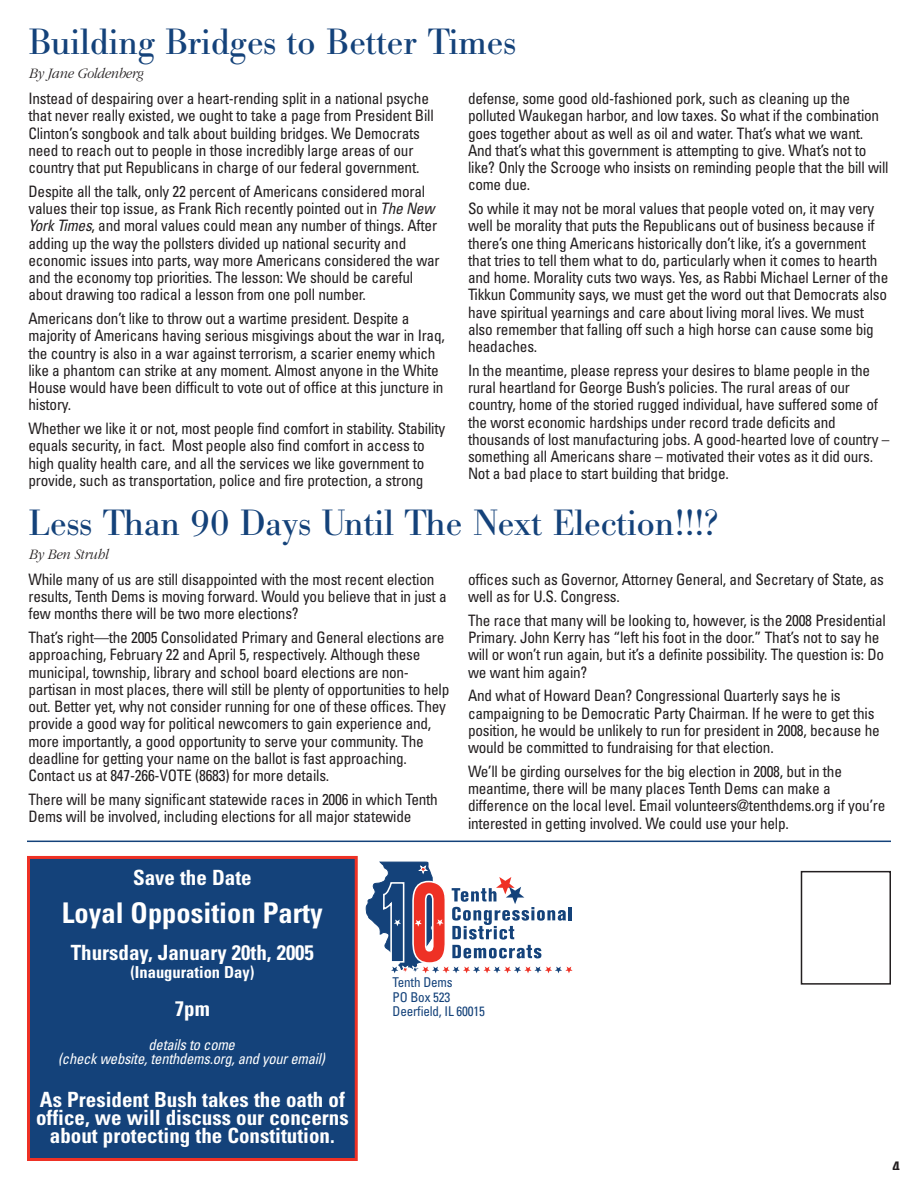
<style>
.page{position:relative;width:918px;height:1188px;background:#fff}
.page>*{position:absolute;margin:0;border:0;box-sizing:border-box;transform-origin:0 0}
.t1{font:36px "Bodoni BE";color:#14427a}
.t2{font:700 condensed 28.5px "Univers";color:#fff}
.t3{font:700 condensed 21px/18px "Univers";color:#fff;text-align:center}
.t4{font:700 condensed 16.5px "Univers";color:#fff}
.t5{font:700 condensed 16.5px "Univers";color:#231f20}
.t6{font:condensed 15.75px/17.2px "Univers";letter-spacing:-.015em;color:#231f20}
.t7{font:italic condensed 15px/14px "Univers";color:#fff;text-align:center}
.t8{font:italic 300 15px "Garamond";letter-spacing:-.015em;color:#231f20;scale:.92 1}
.t9{font:condensed 13.5px/14.2px "Univers";letter-spacing:-.015em;color:#14427a}
.s1{font-style:italic}
</style>
<div class="page">
<svg style="left:366px;top:861px;width:207px;height:113px"></svg>
<div style="left:801px;top:871px;width:90px;height:114px;border:2px solid #231f20"></div>
<hr style="left:27px;top:841px;width:864px;height:1px;background:#14427a">
<div style="left:30px;top:859px;width:325px;height:299px;background:#14427a"></div>
<div style="left:27px;top:856px;width:331px;height:305px;border:3px solid #ee3125"></div>
<h1 class="t1" style="left:28px;top:29px;width:489px">Building Bridges to Better Times</h1>
<p class="t8" style="left:28px;top:68px;width:126px">By Jane Goldenberg</p>
<p class="t6" style="left:28px;top:91px;width:407px">Instead of despairing over a heart-rending split in a national psyche that never really existed, we ought to take a page from President Bill Clinton’s songbook and talk about building bridges. We Democrats need to reach out to people in those incredibly large areas of our country that put Republicans in charge of our federal government.</p>
<p class="t6" style="left:28px;top:184px;width:413px">Despite all the talk, only 22 percent of Americans considered moral values their top issue, as Frank Rich recently pointed out in <span class="s1">The New York Times</span>, and moral values could mean any number of things. After adding up the way the pollsters divided up national security and economic issues into parts, way more Americans considered the war and the economy top priorities. The lesson: We should be careful about drawing too radical a lesson from one poll number.</p>
<p class="t6" style="left:28px;top:311px;width:418px">Americans don’t like to throw out a wartime president. Despite a majority of Americans having serious misgivings about the war in Iraq, the country is also in a war against terrorism, a scarier enemy which like a phantom can strike at any moment. Almost anyone in the White House would have been difficult to vote out of office at this juncture in history.</p>
<p class="t6" style="left:28px;top:421px;width:418px">Whether we like it or not, most people find comfort in stability. Stability equals security, in fact. Most people also find comfort in access to high quality health care, and all the services we like government to provide, such as transportation, police and fire protection, a strong</p>
<p class="t6" style="left:468px;top:91px;width:422px">defense, some good old-fashioned pork, such as cleaning up the polluted Waukegan harbor, and low taxes. So what if the combination goes together about as well as oil and water. That’s what we want.<br>And that’s what this government is attempting to give. What’s not to like? Only the Scrooge who insists on reminding people that the bill will come due.</p>
<p class="t6" style="left:468px;top:201px;width:422px">So while it may not be moral values that people voted on, it may very well be morality that puts the Republicans out of business because if there’s one thing Americans historically don’t like, it’s a government that tries to tell them what to do, particularly when it comes to hearth and home. Morality cuts two ways. Yes, as Rabbi Michael Lerner of the Tikkun Community says, we must get the word out that Democrats also have spiritual yearnings and care about living moral lives. We must also remember that falling off such a high horse can cause some big headaches.</p>
<p class="t6" style="left:468px;top:363px;width:423px">In the meantime, please repress your desires to blame people in the rural heartland for George Bush’s policies. The rural areas of our country, home of the storied rugged individual, have suffered some of the worst economic hardships under record trade deficits and thousands of lost manufacturing jobs. A good-hearted love of country – something all Americans share – motivated their votes as it did ours.<br>Not a bad place to start building that bridge.</p>
<h1 class="t1" style="left:28px;top:509px;width:691px">Less Than 90 Days Until The Next Election!!!?</h1>
<p class="t8" style="left:28px;top:549px;width:88px">By Ben Struhl</p>
<p class="t6" style="left:28px;top:572px;width:420px">While many of us are still disappointed with the most recent election results, Tenth Dems is moving forward. Would you believe that in just a few months there will be two more elections?</p>
<p class="t6" style="left:28px;top:630px;width:422px">That’s right—the 2005 Consolidated Primary and General elections are approaching, February 22 and April 5, respectively. Although these municipal, township, library and school board elections are non&shy;partisan in most places, there will still be plenty of opportunities to help out. Better yet, why not consider running for one of these offices. They provide a good way for political newcomers to gain experience and, more importantly, a good opportunity to serve your community. The deadline for getting your name on the ballot is fast approaching.<br>Contact us at 847-266-VOTE (8683) for more details.</p>
<p class="t6" style="left:28px;top:792px;width:411px">There will be many significant statewide races in 2006 in which Tenth<br>Dems will be involved, including elections for all major statewide</p>
<p class="t6" style="left:468px;top:572px;width:418px">offices such as Governor, Attorney General, and Secretary of State, as well as for U.S. Congress.</p>
<p class="t6" style="left:468px;top:613px;width:419px">The race that many will be looking to, however, is the 2008 Presidential Primary. John Kerry has “left his foot in the door.” That’s not to say he will or won’t run again, but it’s a definite possibility. The question is: Do we want him again?</p>
<p class="t6" style="left:468px;top:689px;width:413px">And what of Howard Dean? Congressional Quarterly says he is campaigning to be Democratic Party Chairman. If he were to get this position, he would be unlikely to run for president in 2008, because he would be committed to fundraising for that election.</p>
<p class="t6" style="left:468px;top:764px;width:419px">We’ll be girding ourselves for the big election in 2008, but in the meantime, there will be many places Tenth Dems can make a difference on the local level. Email volunteers@tenthdems.org if you’re interested in getting involved. We could use your help.</p>
<h3 class="t3" style="left:133px;top:871px;width:120px">Save the Date</h3>
<h2 class="t2" style="left:62px;top:902px;width:262px">Loyal Opposition Party</h2>
<h3 class="t3" style="left:71px;top:946px;width:245px">Thursday, January 20th, 2005</h3>
<p class="t4" style="left:130px;top:966px;width:126px">(Inauguration Day)</p>
<h3 class="t3" style="left:175px;top:1001px;width:36px">7pm</h3>
<p class="t7" style="left:58px;top:1039px;width:271px">details to come<br>(check website,tenthdems.org,and youremail)</p>
<h3 class="t3" style="left:36px;top:1092px;width:314px">As President Bush takes the oath of office, we will discuss our concerns about protecting the Constitution.</h3>
<p class="t9" style="left:393px;top:977px;width:94px">Tenth Dems<br>PO Box 523<br>Deerfield, IL 60015</p>
<p class="t5" style="left:892px;top:1161px;width:9px">4</p>
</div>
